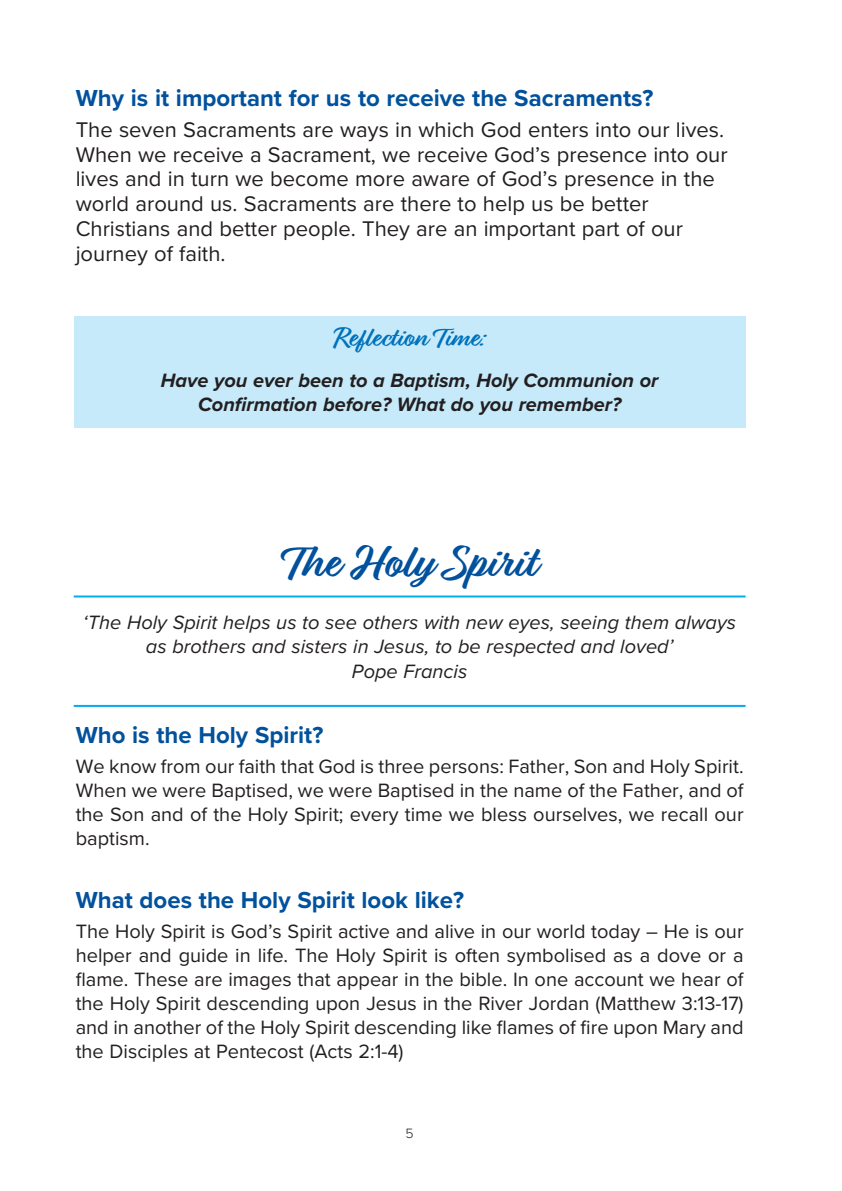
<style>
.page{position:relative;width:842px;height:1191px;background:#fff}
.page>*{position:absolute;margin:0;border:0;box-sizing:border-box;transform-origin:0 0}
.t1{font:700 48px "Relation Two";color:#01519c}
.t2{font:700 28px "Relation Two";color:#0072bc}
.t3{font:700 24px "Proxima Nova";color:#01519c}
.t4{font:22px/25px "Proxima Nova";color:#231f20}
.t5{font:20px/24px "Proxima Nova";color:#231f20;text-align:justify}
.t6{font:italic 20px/25px "Proxima Nova";color:#231f20;text-align:center}
.t7{font:italic 700 20px/24px "Proxima Nova";color:#231f20;text-align:center}
.t8{font:300 14px "Proxima Nova";color:#231f20}
</style>
<div class="page">
<div style="left:74px;top:316px;width:672px;height:112px;background:#c6eafa"></div>
<hr style="left:74px;top:595px;width:672px;height:2px;background:#00aeef">
<hr style="left:74px;top:705px;width:672px;height:2px;background:#00aeef">
<p class="t3" style="left:76px;top:87px;width:579px">Why is it important for us to receive the Sacraments?</p>
<p class="t4" style="left:76px;top:118px;width:653px">The seven Sacraments are ways in which God enters into our lives.<br>When we receive a Sacrament, we receive God’s presence into our lives and in turn we become more aware of God’s presence in the world around us. Sacraments are there to help us be better Christians and better people. They are an important part of our journey of faith.</p>
<h2 class="t2" style="left:334px;top:321px;width:153px">Reflection Time:</h2>
<p class="t7" style="left:161px;top:369px;width:499px">Have you ever been to a Baptism, Holy Communion or<br>Confirmation before? What do you remember?</p>
<h1 class="t1" style="left:285px;top:534px;width:251px">The Holy Spirit</h1>
<p class="t6" style="left:83px;top:610px;width:654px">‘The Holy Spirit helps us to see others with new eyes, seeing them always as brothers and sisters in Jesus, to be respected and loved’<br>Pope Francis</p>
<p class="t3" style="left:76px;top:724px;width:249px">Who is the Holy Spirit?</p>
<p class="t5" style="left:76px;top:755px;width:669px">We know from our faith that God is three persons: Father, Son and Holy Spirit.<br>When we were Baptised, we were Baptised in the name of the Father, and of the Son and of the Holy Spirit; every time we bless ourselves, we recall our baptism.</p>
<p class="t3" style="left:76px;top:889px;width:390px">What does the Holy Spirit look like?</p>
<p class="t5" style="left:76px;top:920px;width:669px">The Holy Spirit is God’s Spirit active and alive in our world today – He is our helper and guide in life. The Holy Spirit is often symbolised as a dove or a flame. These are images that appear in the bible. In one account we hear of the Holy Spirit descending upon Jesus in the River Jordan (Matthew 3:13-17) and in another of the Holy Spirit descending like flames of fire upon Mary and the Disciples at Pentecost (Acts 2:1-4)</p>
<p class="t8" style="left:406px;top:1126px;width:10px">5</p>
</div>
